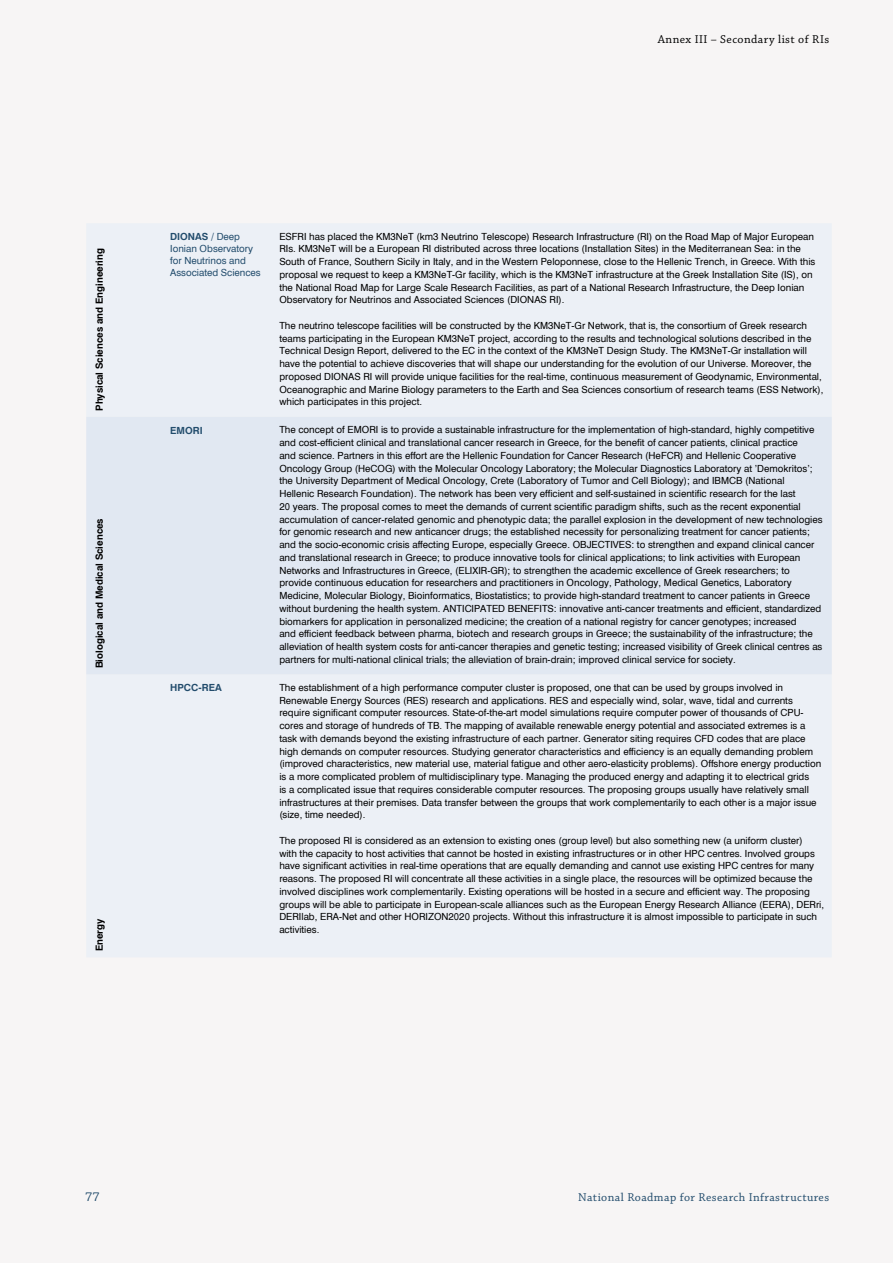
<style>
.page{position:relative;width:893px;height:1263px;background:#f7f5f5}
.page>*{position:absolute;margin:0;border:0;box-sizing:border-box;transform-origin:0 0}
.t1{font:13.5px "Chaparral Pro";color:#224c6c}
.t2{font:12px "Chaparral Pro";letter-spacing:.035em;color:#224c6c}
.t3{font:12px "Chaparral Pro";letter-spacing:.035em;color:#000}
.t4{font:9.6px/12.8px "Mg Helvetica";color:#000}
.t5{font:700 9.6px "Mg Helvetica";color:#000}
.t6{font:9.6px/12px "Mg Helvetica";color:#224c6c}
.t7{font:700 9.6px "Mg Helvetica";color:#224c6c}
.s1{font-weight:700}
</style>
<div class="page">
<div style="left:86px;top:224px;width:746px;height:733px;background:#ecf0f6"></div>
<div style="left:86px;top:417px;width:746px;height:257px;background:#e1e8f2"></div>
<p class="t3" style="left:658px;top:32px;width:173px">Annex III – Secondary list of RIs</p>
<p class="t5" style="left:93px;top:411px;width:164px;rotate:-90deg">Physical Sciences and Engineering</p>
<p class="t5" style="left:93px;top:668px;width:152px;rotate:-90deg">Biological and Medical Sciences</p>
<p class="t5" style="left:93px;top:951px;width:34px;rotate:-90deg">Energy</p>
<p class="t6" style="left:170px;top:230px;width:92px"><span class="s1">DIONAS</span> / Deep<br>Ionian Observatory for Neutrinos and<br>Associated Sciences</p>
<p class="t4" style="left:279px;top:230px;width:538px">ESFRI has placed the KM3N eT (km3 N eutrino Telescope) Research Infrastructure (RI) on the Road Map of Major European RIs. KM3N eT will be a European RI distributed across three locations (Installation Sites) in the Mediterranean Sea: in the South of France, Southern Sicily in Italy, and in the Western Peloponnese, close to the Hellenic Trench, in Greece. With this proposal we request to keep a KM3N eT-Gr facility, which is the KM3N eT infrastructure at the Greek Installation Site (IS), on the N ational Road Map for Large Scale Research Facilities, as part of a N ational Research Infrastructure, the Deep Ionian Observatory for N eutrinos and Associated Sciences (DIONAS RI).</p>
<p class="t4" style="left:279px;top:319px;width:546px">The neutrino telescope facilities will be constructed by the KM3N eT-Gr N etwork, that is, the consortium of Greek research teams participating in the European KM3N eT project, according to the results and technological solutions described in the Technical Design Report, delivered to the EC in the context of the KM3N eT Design Study. The KM3N eT-Gr installation will have the potential to achieve discoveries that will shape our understanding for the evolution of our Universe. Moreover, the proposed DIONAS RI will provide unique facilities for the real-time, continuous measurement of Geodynamic, Environmental, Oceanographic and Marine Biology parameters to the Earth and Sea Sciences consortium of research teams (ESS N etwork), which participates in this project.</p>
<p class="t7" style="left:170px;top:424px;width:34px">EMORI</p>
<p class="t4" style="left:279px;top:424px;width:545px">The concept of EMORI is to provide a sustainable infrastructure for the implementation of high-standard, highly competitive and cost-efficient clinical and translational cancer research in Greece, for the benefit of cancer patients, clinical practice<br>and science. Partners in this effort are the Hellenic Foundation for Cancer Research (HeFCR) and Hellenic Cooperative Oncology Group (H eCOG) with the Molecular Oncology Laboratory; the Molecular Diagnostics Laboratory at 'Demokritos'; the University Department of Medical Oncology, Crete (Laboratory of Tumor and Cell Biology); and IBMCB (National<br>H ellenic Research Foundation). The network has been very efficient and self-sustained in scientific research for the last<br>20 years. The proposal comes to meet the demands of current scientific paradigm shifts, such as the recent exponential accumulation of cancer-related genomic and phenotypic data; the parallel explosion in the development of new technologies for genomic research and new anticancer drugs; the established necessity for personalizing treatment for cancer patients; and the socio-economic crisis affecting Europe, especially Greece. OBJECTIVES: to strengthen and expand clinical cancer and translational research in Greece; to produce innovative tools for clinical applications; to link activities with European<br>N etworks and Infrastructures in Greece, (ELIXIR-GR); to strengthen the academic excellence of Greek researchers; to provide continuous education for researchers and practitioners in Oncology, Pathology, Medical Genetics, Laboratory Medicine, Molecular Biology, Bioinformatics, Biostatistics; to provide high-standard treatment to cancer patients in Greece without burdening the health system. ANTICIPATED BEN EFITS: innovative anti-cancer treatments and efficient, standardized biomarkers for application in personalized medicine; the creation of a national registry for cancer genotypes; increased<br>and efficient feedback between pharma, biotech and research groups in Greece; the sustainability of the infrastructure; the alleviation of health system costs for anti-cancer therapies and genetic testing; increased visibility of Greek clinical centres as partners for multi-national clinical trials; the alleviation of brain-drain; improved clinical service for society.</p>
<p class="t7" style="left:170px;top:682px;width:53px">HPCC-REA</p>
<p class="t4" style="left:279px;top:681px;width:543px">The establishment of a high performance computer cluster is proposed, one that can be used by groups involved in Renewable Energy Sources (RES) research and applications. RES and especially wind, solar, wave, tidal and currents require significant computer resources. State-of-the-art model simulations require computer power of thousands of CPU&shy;cores and storage of hundreds of TB. The mapping of available renewable energy potential and associated extremes is a task with demands beyond the existing infrastructure of each partner. Generator siting requires CFD codes that are place high demands on computer resources. Studying generator characteristics and efficiency is an equally demanding problem (improved characteristics, new material use, material fatigue and other aero-elasticity problems). Offshore energy production is a more complicated problem of multidisciplinary type. Managing the produced energy and adapting it to electrical grids<br>is a complicated issue that requires considerable computer resources. The proposing groups usually have relatively small infrastructures at their premises. Data transfer between the groups that work complementarily to each other is a major issue (size, time needed).</p>
<p class="t4" style="left:279px;top:834px;width:546px">The proposed RI is considered as an extension to existing ones (group level) but also something new (a uniform cluster)<br>with the capacity to host activities that cannot be hosted in existing infrastructures or in other H PC centres. Involved groups have significant activities in real-time operations that are equally demanding and cannot use existing H PC centres for many reasons. The proposed RI will concentrate all these activities in a single place, the resources will be optimized because the involved disciplines work complementarily. Existing operations will be hosted in a secure and efficient way. The proposing groups will be able to participate in European-scale alliances such as the European Energy Research Alliance (EERA), DERri, DERIlab, ERA-N et and other H ORIZON2020 projects. Without this infrastructure it is almost impossible to participate in such activities.</p>
<h1 class="t1" style="left:85px;top:1189px;width:16px">77</h1>
<p class="t2" style="left:578px;top:1191px;width:252px">National Roadmap for Research Infrastructures</p>
</div>
